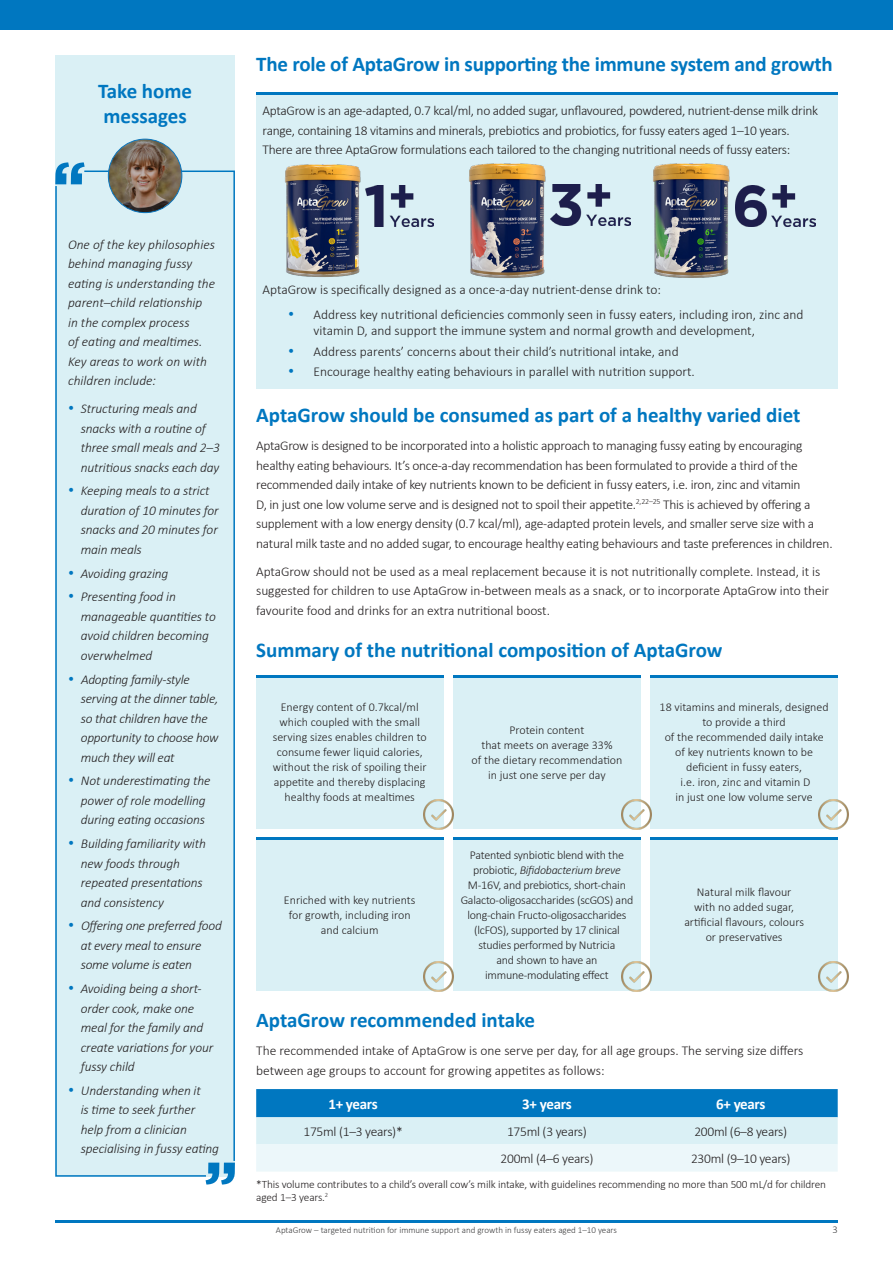
<style>
.page{position:relative;width:893px;height:1263px;background:#fff}
.page>*{position:absolute;margin:0;border:0;box-sizing:border-box;transform-origin:0 0}
.Headline_3_-_Blue{font:700 21px/25.2px "Calibri";color:#0077c0}
.Table_HEADER{font:700 15px "Calibri";letter-spacing:-.025em;color:#fff}
.Copy{font:300 13.5px/19.5px "Calibri";letter-spacing:-.02em;color:#231f20}
.Copy-2{font:italic 300 13.5px/19.5px "Calibri";letter-spacing:-.01em;color:#231f20}
.Copy-3{font:300 13.5px/16.2px "Calibri";color:#231f20}
.Table_COPY{font:300 13.5px "Calibri";letter-spacing:-.02em;color:#231f20}
.Copy-4{font:300 12px/15px "Calibri";color:#231f20;text-align:center}
.Copy-5{font:300 12px/15px "Calibri";letter-spacing:-.02em;color:#231f20;text-align:center}
.References{font:300 11.25px/13.5px "Calibri";letter-spacing:-.01em;color:#231f20}
.t1{font:300 10.5px "Calibri";color:#3e3e3f}
.t2{font:300 9px "Calibri";color:#3e3e3f}
.s1{color:#0077c0}
.s2{font-style:italic}
</style>
<div class="page">
<hr style="left:55px;top:1220px;width:783px;height:2px;background:#0077c0">
<div style="left:0;top:0;width:893px;height:30px;background:#0077c0"></div>
<div style="left:55px;top:55px;width:180px;height:1122px;background:#daf0f5"></div>
<div style="left:256px;top:92px;width:582px;height:297px;background:#daf0f5"></div>
<svg style="left:256px;top:1089px;width:582px;height:82px;background:#95c8e4"></svg>
<div style="left:256px;top:675px;width:187px;height:153px;background:#daf0f5"></div>
<div style="left:256px;top:838px;width:187px;height:153px;background:#daf0f5"></div>
<div style="left:453px;top:675px;width:187px;height:153px;background:#daf0f5"></div>
<div style="left:453px;top:838px;width:187px;height:153px;background:#daf0f5"></div>
<div style="left:651px;top:675px;width:187px;height:153px;background:#daf0f5"></div>
<div style="left:651px;top:838px;width:187px;height:153px;background:#daf0f5"></div>
<hr style="left:256px;top:675px;width:187px;height:2px;background:#0077c0">
<hr style="left:256px;top:838px;width:187px;height:2px;background:#0077c0">
<hr style="left:453px;top:675px;width:187px;height:2px;background:#0077c0">
<hr style="left:453px;top:838px;width:187px;height:2px;background:#0077c0">
<hr style="left:651px;top:675px;width:187px;height:2px;background:#0077c0">
<hr style="left:651px;top:838px;width:187px;height:2px;background:#0077c0">
<svg style="left:55px;top:186px;width:151px;height:991px"></svg>
<svg style="left:55px;top:162px;width:30px;height:22px"></svg>
<svg style="left:206px;top:1162px;width:29px;height:22px"></svg>
<svg style="left:83px;top:170px;width:152px;height:992px"></svg>
<img style="left:108px;top:139px;width:74px;height:74px;border-radius:37px">
<div style="left:108px;top:139px;width:74px;height:74px;border:1px solid #0c76bd;border-radius:50%"></div>
<img style="left:622px;top:962px;width:30px;height:30px">
<img style="left:622px;top:799px;width:30px;height:30px">
<img style="left:818px;top:962px;width:30px;height:30px">
<img style="left:818px;top:799px;width:30px;height:30px">
<img style="left:424px;top:962px;width:30px;height:30px">
<img style="left:424px;top:799px;width:30px;height:30px">
<img style="left:285px;top:164px;width:76px;height:113px">
<img style="left:653px;top:163px;width:77px;height:115px">
<img style="left:469px;top:163px;width:77px;height:115px">
<img style="left:354px;top:185px;width:80px;height:42px">
<img style="left:551px;top:184px;width:79px;height:42px">
<img style="left:736px;top:185px;width:79px;height:42px">
<hr style="left:256px;top:92px;width:582px;height:2px;background:#0077c0">
<p class="Headline_3_-_Blue" style="left:98px;top:78px;width:96px">Take home messages</p>
<p class="Copy-2" style="left:68px;top:234px;width:149px">One of the key philosophies behind managing fussy eating is understanding the parent–child relationship in the complex process<br>of eating and mealtimes.<br>Key areas to work on with children include:</p>
<p class="Copy-2" style="left:81px;top:399px;width:141px;text-indent:-13px"><span class="s1">•</span> Structuring meals and snacks with a routine of three small meals and 2–3 nutritious snacks each day</p>
<p class="Copy-2" style="left:81px;top:481px;width:139px;text-indent:-13px"><span class="s1">•</span> Keeping meals to a strict duration of 10 minutes for snacks and 20 minutes for main meals</p>
<p class="Copy-2" style="left:68px;top:563px;width:102px"><span class="s1">•</span> Avoiding grazing</p>
<p class="Copy-2" style="left:81px;top:587px;width:137px;text-indent:-13px"><span class="s1">•</span> Presenting food in manageable quantities to avoid children becoming overwhelmed</p>
<p class="Copy-2" style="left:81px;top:669px;width:139px;text-indent:-13px"><span class="s1">•</span> Adopting family-style serving at the dinner table, so that children have the opportunity to choose how much they will eat</p>
<p class="Copy-2" style="left:68px;top:771px;width:144px;text-align:center"><span class="s1">•</span> Not underestimating the power of role modelling during eating occasions</p>
<p class="Copy-2" style="left:81px;top:834px;width:127px;text-indent:-13px"><span class="s1">•</span> Building familiarity with new foods through repeated presentations and consistency</p>
<p class="Copy-2" style="left:81px;top:916px;width:143px;text-indent:-13px"><span class="s1">•</span> Offering one preferred food at every meal to ensure some volume is eaten</p>
<p class="Copy-2" style="left:81px;top:979px;width:134px;text-indent:-13px"><span class="s1">•</span> Avoiding being a short&shy;order cook, make one meal for the family and create variations for your fussy child</p>
<p class="Copy-2" style="left:81px;top:1080px;width:140px;text-indent:-13px"><span class="s1">•</span> Understanding when it<br>is time to seek further help from a clinician specialising in fussy eating</p>
<p class="Headline_3_-_Blue" style="left:256px;top:51px;width:578px">The role of AptaGrow in supporting the immune system and growth</p>
<p class="Copy" style="left:263px;top:101px;width:557px">AptaGrow is an age-adapted, 0.7 kcal/ml, no added sugar, unflavoured, powdered, nutrient-dense milk drink range, containing 18 vitamins and minerals, prebiotics and probiotics, for fussy eaters aged 1–10 years.<br>There are three AptaGrow formulations each tailored to the changing nutritional needs of fussy eaters:</p>
<p class="Copy-3" style="left:263px;top:281px;width:400px">AptaGrow is specifically designed as a once-a-day nutrient-dense drink to:</p>
<p class="Copy-3" style="left:314px;top:306px;width:491px;text-indent:-26px"><span class="s1">•</span> Address key nutritional deficiencies commonly seen in fussy eaters, including iron, zinc and vitamin D, and support the immune system and normal growth and development,</p>
<p class="Copy-3" style="left:288px;top:343px;width:392px"><span class="s1">•</span> Address parents’ concerns about their child’s nutritional intake, and</p>
<p class="Copy-3" style="left:288px;top:363px;width:408px"><span class="s1">•</span> Encourage healthy eating behaviours in parallel with nutrition support.</p>
<p class="Headline_3_-_Blue" style="left:256px;top:403px;width:546px">AptaGrow should be consumed as part of a healthy varied diet</p>
<p class="Copy" style="left:256px;top:436px;width:578px">AptaGrow is designed to be incorporated into a holistic approach to managing fussy eating by encouraging healthy eating behaviours. It’s once-a-day recommendation has been formulated to provide a third of the recommended daily intake of key nutrients known to be deficient in fussy eaters, i.e. iron, zinc and vitamin<br>D, in just one low volume serve and is designed not to spoil their appetite.<sup>2,22–25</sup> This is achieved by offering a supplement with a low energy density (0.7 kcal/ml), age-adapted protein levels, and smaller serve size with a natural milk taste and no added sugar, to encourage healthy eating behaviours and taste preferences in children.</p>
<p class="Copy" style="left:256px;top:562px;width:575px">AptaGrow should not be used as a meal replacement because it is not nutritionally complete. Instead, it is suggested for children to use AptaGrow in-between meals as a snack, or to incorporate AptaGrow into their favourite food and drinks for an extra nutritional boost.</p>
<p class="Headline_3_-_Blue" style="left:256px;top:638px;width:468px">Summary of the nutritional composition of AptaGrow</p>
<p class="Copy-4" style="left:273px;top:700px;width:156px">Energy content of 0.7kcal/ml which coupled with the small serving sizes enables children to consume fewer liquid calories, without the risk of spoiling their appetite and thereby displacing healthy foods at mealtimes</p>
<p class="Copy-4" style="left:284px;top:892px;width:133px">Enriched with key nutrients for growth, including iron and calcium</p>
<p class="Copy-4" style="left:472px;top:722px;width:152px">Protein content<br>that meets on average 33%<br>of the dietary recommendation in just one serve per day</p>
<p class="Copy-5" style="left:461px;top:847px;width:174px">Patented synbiotic blend with the probiotic, <span class="s2">Bifidobacterium breve<br></span>M-16V, and prebiotics, short-chain<br>Galacto-oligosaccharides (scGOS) and long-chain Fructo-oligosaccharides (lcFOS), supported by 17 clinical studies performed by Nutricia<br>and shown to have an immune-modulating effect</p>
<p class="Copy-4" style="left:660px;top:700px;width:171px">18 vitamins and minerals, designed to provide a third<br>of the recommended daily intake of key nutrients known to be deficient in fussy eaters,<br>i.e. iron, zinc and vitamin D<br>in just one low volume serve</p>
<p class="Copy-4" style="left:684px;top:885px;width:121px">Natural milk flavour<br>with no added sugar, artificial flavours, colours or preservatives</p>
<p class="Headline_3_-_Blue" style="left:256px;top:1007px;width:280px">AptaGrow recommended intake</p>
<p class="Copy-3" style="left:256px;top:1041px;width:549px;line-height:19.5px">The recommended intake of AptaGrow is one serve per day, for all age groups. The serving size differs between age groups to account for growing appetites as follows:</p>
<p class="Table_HEADER" style="left:328px;top:1094px;width:51px">1+ years</p>
<p class="Table_HEADER" style="left:522px;top:1094px;width:51px">3+ years</p>
<p class="Table_HEADER" style="left:716px;top:1094px;width:51px">6+ years</p>
<p class="Table_COPY" style="left:303px;top:1123px;width:101px">175ml (1–3 years)*</p>
<p class="Table_COPY" style="left:507px;top:1123px;width:81px">175ml (3 years)</p>
<p class="Table_COPY" style="left:694px;top:1123px;width:94px">200ml (6–8 years)</p>
<p class="Table_COPY" style="left:500px;top:1150px;width:94px">200ml (4–6 years)</p>
<p class="Table_COPY" style="left:691px;top:1150px;width:101px">230ml (9–10 years)</p>
<p class="References" style="left:256px;top:1177px;width:571px">*This volume contributes to a child’s overall cow’s milk intake, with guidelines recommending no more than 500 mL/d for children aged 1–3 years.<sup>2</sup></p>
<p class="t2" style="left:276px;top:1225px;width:343px">AptaGrow – targeted nutrition for immune support and growth in fussy eaters aged 1–10 years</p>
<p class="t1" style="left:832px;top:1223px;width:7px">3</p>
</div>
